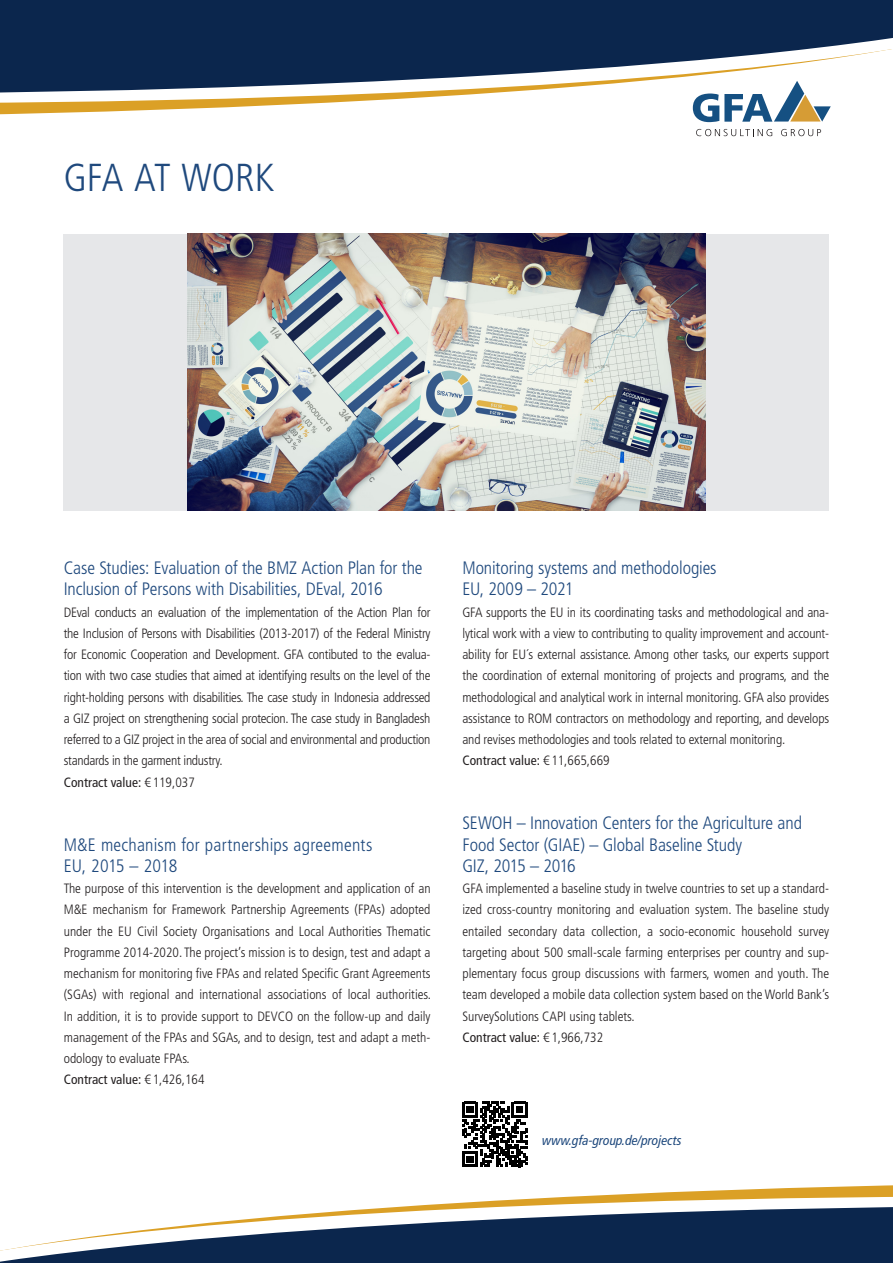
<style>
.page{position:relative;width:893px;height:1263px;background:#fff}
.page>*{position:absolute;margin:0;border:0;box-sizing:border-box;transform-origin:0 0}
.Headline{font:300 condensed 39px "Frutiger LT Std";color:#1f497d}
.Zwiti{font:300 condensed 18px/21.3px "Frutiger LT Std";letter-spacing:-.005em;color:#1f497d}
.Zwiti-2{font:300 condensed 18px "Frutiger LT Std";letter-spacing:.015em;color:#1f497d}
.Zwiti-3{font:300 condensed 18px "Frutiger LT Std";letter-spacing:-.03em;color:#1f497d}
.Zwiti-4{font:300 condensed 18px "Frutiger LT Std";letter-spacing:-.025em;color:#1f497d}
.Zwiti-5{font:300 condensed 13.5px/21.3px "Frutiger LT Std";letter-spacing:-.015em;color:#231f20;text-align:justify}
.Lauftext{font:300 condensed 13.5px/21.3px "Frutiger LT Std";color:#231f20;text-align:justify}
.Lauftext-2{font:condensed 13.5px "Frutiger LT Std";color:#231f20}
.Zwiti-6{font:condensed 13.5px "Frutiger LT Std";color:#231f20}
.Lauftext-3{font:italic condensed 13.5px "Frutiger LT Pro";color:#1f497d}
.s1{font-weight:300}
</style>
<div class="page">
<div style="left:64px;top:234px;width:765px;height:276px;background:#e6e7e9"></div>
<img style="left:187px;top:234px;width:519px;height:276px">
<svg style="left:462px;top:1102px;width:65px;height:65px"></svg>
<svg style="left:0;top:103px;width:693px;height:12px"></svg>
<svg style="left:0;top:93px;width:490px;height:10px"></svg>
<svg style="left:0;top:0;width:893px;height:93px;fill:#0b264d"></svg>
<svg style="left:565px;top:1185px;width:328px;height:12px;fill:#dba026"></svg>
<svg style="left:397px;top:1197px;width:483px;height:10px"></svg>
<svg style="left:0;top:1207px;width:893px;height:56px;fill:#0b264d"></svg>
<svg style="left:696px;top:129px;width:76px;height:7px"></svg>
<svg style="left:781px;top:129px;width:40px;height:7px"></svg>
<svg style="left:693px;top:81px;width:138px;height:41px"></svg>
<p class="Headline" style="left:64px;top:156px;width:212px">GFA AT WORK</p>
<p class="Zwiti" style="left:64px;top:557px;width:360px">Case Studies: Evaluation of the BMZ Action Plan for the<br>Inclusion of Persons with Disabilities, DEval, 2016</p>
<p class="Zwiti-5" style="left:64px;top:601px;width:368px">DEval conducts an evaluation of the implementation of the Action Plan for the Inclusion of Persons with Disabilities (2013-2017) of the Federal Ministry for Economic Cooperation and Development. GFA contibuted to the evalua&shy;tion with two case studies that aimed at identifying results on the level of the right-holding persons with disabilities. The case study in Indonesia addressed a GIZ project on strengthening social protecion. The case study in Bangladesh referred to a GIZ project in the area of social and environmental and production standards in the garment industry.</p>
<p class="Zwiti-6" style="left:64px;top:774px;width:133px">Contract value: <span class="s1">€ 119,037</span></p>
<p class="Zwiti-2" style="left:64px;top:834px;width:310px">M&amp;E mechanism for partnerships agreements</p>
<p class="Zwiti-4" style="left:64px;top:855px;width:115px">EU, 2015 – 2018</p>
<p class="Lauftext" style="left:64px;top:878px;width:369px">The purpose of this intervention is the development and application of an M&amp;E mechanism for Framework Partnership Agreements (FPAs) adopted under the EU Civil Society Organisations and Local Authorities Thematic Programme 2014-2020. The project’s mission is to design, test and adapt a mechanism for monitoring five FPAs and related Specific Grant Agreements (SGAs) with regional and international associations of local authorities.<br>In addition, it is to provide support to DEVCO on the follow-up and daily management of the FPAs and SGAs, and to design, test and adapt a meth&shy;odology to evaluate FPAs.</p>
<p class="Lauftext-2" style="left:64px;top:1072px;width:142px">Contract value: <span class="s1">€ 1,426,164</span></p>
<p class="Zwiti" style="left:462px;top:557px;width:256px">Monitoring systems and methodologies<br>EU, 2009 – 2021</p>
<p class="Zwiti-5" style="left:462px;top:601px;width:368px">GFA supports the EU in its coordinating tasks and methodological and ana&shy;lytical work with a view to contributing to quality improvement and account&shy;ability for EU´s external assistance. Among other tasks, our experts support the coordination of external monitoring of projects and programs, and the methodological and analytical work in internal monitoring. GFA also provides assistance to ROM contractors on methodology and reporting, and develops and revises methodologies and tools related to external monitoring.</p>
<p class="Zwiti-6" style="left:462px;top:753px;width:149px">Contract value: <span class="s1">€ 11,665,669</span></p>
<p class="Zwiti" style="left:462px;top:813px;width:341px">SEWOH – Innovation Centers for the Agriculture and<br>Food Sector (GIAE) – Global Baseline Study</p>
<p class="Zwiti-3" style="left:462px;top:855px;width:115px">GIZ, 2015 – 2016</p>
<p class="Lauftext" style="left:462px;top:878px;width:368px">GFA implemented a baseline study in twelve countries to set up a standard&shy;ized cross-country monitoring and evaluation system. The baseline study entailed secondary data collection, a socio-economic household survey targeting about 500 small-scale farming enterprises per country and sup&shy;plementary focus group discussions with farmers, women and youth. The team developed a mobile data collection system based on the World Bank’s SurveySolutions CAPI using tablets.</p>
<p class="Lauftext-2" style="left:462px;top:1029px;width:142px">Contract value: <span class="s1">€ 1,966,732</span></p>
<p class="Lauftext-3" style="left:542px;top:1132px;width:141px">www.gfa-group.de/projects</p>
</div>
